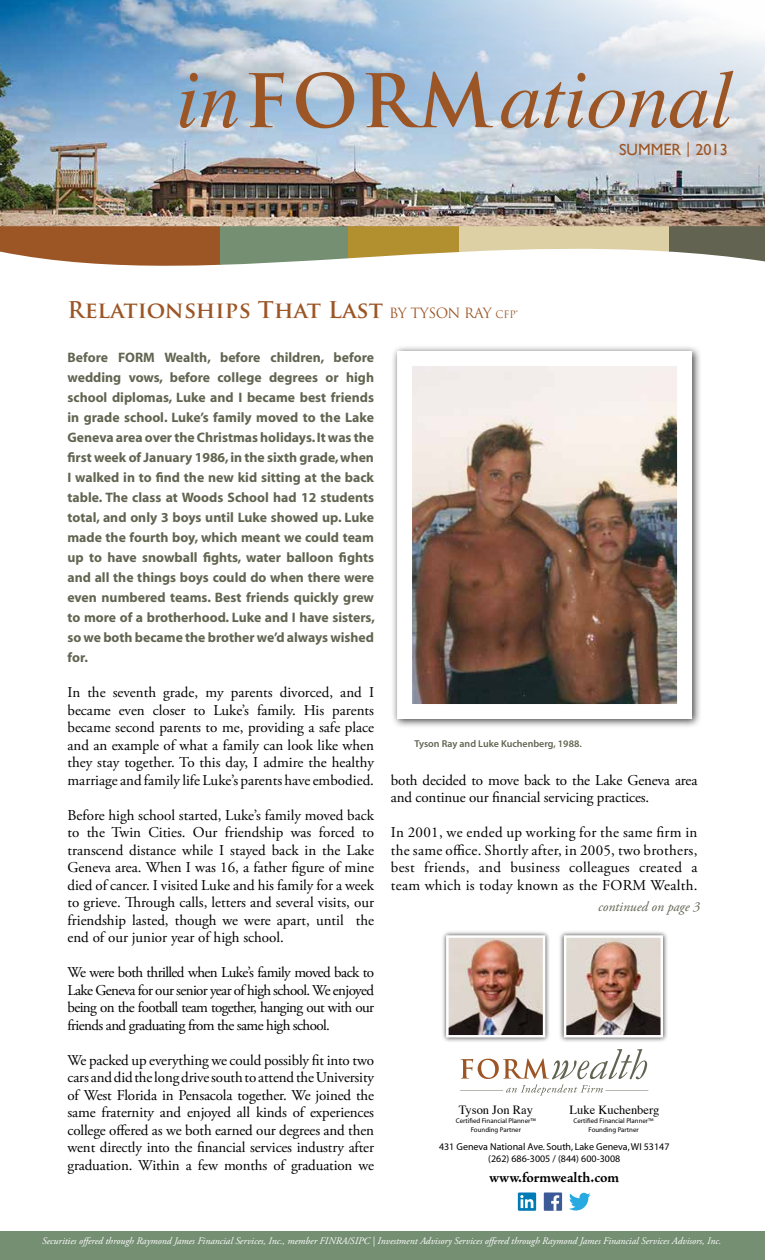
<style>
.page{position:relative;width:765px;height:1260px;background:#fff}
.page>*{position:absolute;margin:0;border:0;box-sizing:border-box;transform-origin:0 0}
.t1{font:700 22.5px "Trajan Pro";letter-spacing:.01em;color:#9c5626}
.t2{font:16.25px "Gill Sans";color:#9c5626}
.t3{font:15px/17.5px "Adobe Garamond Pro";letter-spacing:-.01em;color:#000;text-align:justify}
.t4{font:700 15px "Adobe Jenson Pro";letter-spacing:-.005em;color:#000}
.t5{font:700 13.75px/20px "Myriad";color:#626451;text-align:justify}
.t6{font:italic 13.75px "Adobe Garamond Pro";color:#626451}
.t7{font:12.5px "Times";color:#000}
.t8{font:italic 10px "Adobe Garamond Pro";color:#fff}
.t9{font:10px/12px "Myriad";color:#000;text-align:center}
.t10{font:600 10px "Myriad Pro";color:#626451}
.t11{font:6.88px/8.8px "Myriad";color:#000;text-align:center}
.s1{font-weight:400;font-size:13.75px}
.s2{font-weight:400;font-size:10px}
.s3{font-family:"Gotham"}
</style>
<div class="page">
<img style="left:0;top:0;width:765px;height:226px">
<svg style="left:0;top:226px;width:221px;height:40px;background:#a4653a"></svg>
<svg style="left:221px;top:226px;width:127px;height:39px;background:#80987e"></svg>
<svg style="left:348px;top:226px;width:112px;height:33px;background:#bb9d49"></svg>
<svg style="left:460px;top:226px;width:210px;height:26px;background:#ded3aa"></svg>
<svg style="left:670px;top:226px;width:95px;height:36px;fill:#626451"></svg>
<div style="left:391px;top:345px;width:311px;height:384px;background:#000;opacity:.75"></div>
<img style="left:413px;top:367px;width:263px;height:336px">
<div style="left:0;top:1231px;width:765px;height:29px;background:#758f73"></div>
<div style="left:441px;top:930px;width:109px;height:113px;background:#000;opacity:.75"></div>
<img style="left:449px;top:938px;width:93px;height:97px">
<div style="left:446px;top:935px;width:99px;height:103px;border:2px solid #fff"></div>
<div style="left:559px;top:930px;width:109px;height:113px;background:#000;opacity:.75"></div>
<img style="left:567px;top:938px;width:93px;height:97px">
<div style="left:564px;top:935px;width:99px;height:103px;border:2px solid #fff"></div>
<svg style="left:460px;top:1049px;width:187px;height:30px"></svg>
<svg style="left:460px;top:1085px;width:188px;height:10px"></svg>
<svg style="left:180px;top:73px;width:58px;height:55px;background:#9da0a6"></svg>
<svg style="left:249px;top:72px;width:35px;height:55px;background:#a79d9a"></svg>
<svg style="left:296px;top:72px;width:58px;height:56px;background:#afa5a0"></svg>
<svg style="left:366px;top:71px;width:127px;height:56px;background:#a3a0a4"></svg>
<svg style="left:501px;top:71px;width:232px;height:57px;background:#bfb9b8"></svg>
<div style="left:518px;top:1192px;width:18px;height:19px;background:#007bb6"></div>
<svg style="left:520px;top:1195px;width:17px;height:13px"></svg>
<div style="left:544px;top:1192px;width:18px;height:19px;background:#3d5a98"></div>
<svg style="left:551px;top:1195px;width:8px;height:16px"></svg>
<svg style="left:569px;top:1193px;width:22px;height:18px"></svg>
<h1 class="t1" style="left:68px;top:296px;width:452px">Relationships That Last <span class="s1">BY TYSON RAY</span> <span class="s2">CFP®</span></h1>
<p class="t2" style="left:619px;top:140px;width:110px">SUMMER <span class="s3">|</span> 2013</p>
<p class="t5" style="left:68px;top:348px;width:309px">Before FORM Wealth, before children, before wedding vows, before college degrees or high school diplomas, Luke and I became best friends in grade school. Luke’s family moved to the Lake Geneva area over the Christmas holidays. It was the first week of January 1986, in the sixth grade, when I walked in to find the new kid sitting at the back table. The class at Woods School had 12 students total, and only 3 boys until Luke showed up. Luke made the fourth boy, which meant we could team up to have snowball fights, water balloon fights and all the things boys could do when there were even numbered teams. Best friends quickly grew to more of a brotherhood. Luke and I have sisters, so we both became the brother we’d always wished for.</p>
<p class="t3" style="left:68px;top:684px;width:308px">In the seventh grade, my parents divorced, and I became even closer to Luke’s family. His parents became second parents to me, providing a safe place and an example of what a family can look like when they stay together. To this day, I admire the healthy marriage and family life Luke’s parents have embodied.</p>
<p class="t3" style="left:68px;top:807px;width:308px">Before high school started, Luke’s family moved back to the Twin Cities. Our friendship was forced to transcend distance while I stayed back in the Lake Geneva area. When I was 16, a father figure of mine died of cancer. I visited Luke and his family for a week to grieve. Through calls, letters and several visits, our friendship lasted, though we were apart, until the end of our junior year of high school.</p>
<p class="t3" style="left:68px;top:964px;width:308px">We were both thrilled when Luke’s family moved back to Lake Geneva for our senior year of high school. We enjoyed being on the football team together, hanging out with our friends and graduating from the same high school.</p>
<p class="t3" style="left:68px;top:1052px;width:308px">We packed up everything we could possibly fit into two cars and did the long drive south to attend the University of West Florida in Pensacola together. We joined the same fraternity and enjoyed all kinds of experiences college offered as we both earned our degrees and then went directly into the financial services industry after graduation. Within a few months of graduation we</p>
<p class="t10" style="left:414px;top:737px;width:169px">Tyson Ray and Luke Kuchenberg, 1988.</p>
<p class="t3" style="left:391px;top:772px;width:308px">both decided to move back to the Lake Geneva area and continue our financial servicing practices.</p>
<p class="t3" style="left:391px;top:824px;width:308px">In 2001, we ended up working for the same firm in the same office. Shortly after, in 2005, two brothers, best friends, and business colleagues created a team which is today known as the FORM Wealth.</p>
<p class="t6" style="left:598px;top:898px;width:103px">continued on page 3</p>
<p class="t7" style="left:459px;top:1098px;width:76px">Tyson Jon Ray</p>
<p class="t11" style="left:456px;top:1117px;width:82px">Certified Financial Planner™<br>Founding Partner</p>
<p class="t7" style="left:570px;top:1098px;width:91px">Luke Kuchenberg</p>
<p class="t11" style="left:574px;top:1117px;width:82px">Certified Financial Planner™<br>Founding Partner</p>
<p class="t9" style="left:439px;top:1141px;width:232px">431 Geneva National Ave. South, Lake Geneva, WI 53147 (262) 686-3005 / (844) 600-3008</p>
<p class="t4" style="left:489px;top:1169px;width:132px">www.formwealth.com</p>
<p class="t8" style="left:42px;top:1235px;width:681px">Securities offered through Raymond James Financial Services, Inc., member FINRA/SIPC | Investment Advisory Services offered through Raymond James Financial Services Advisors, Inc.</p>
</div>
